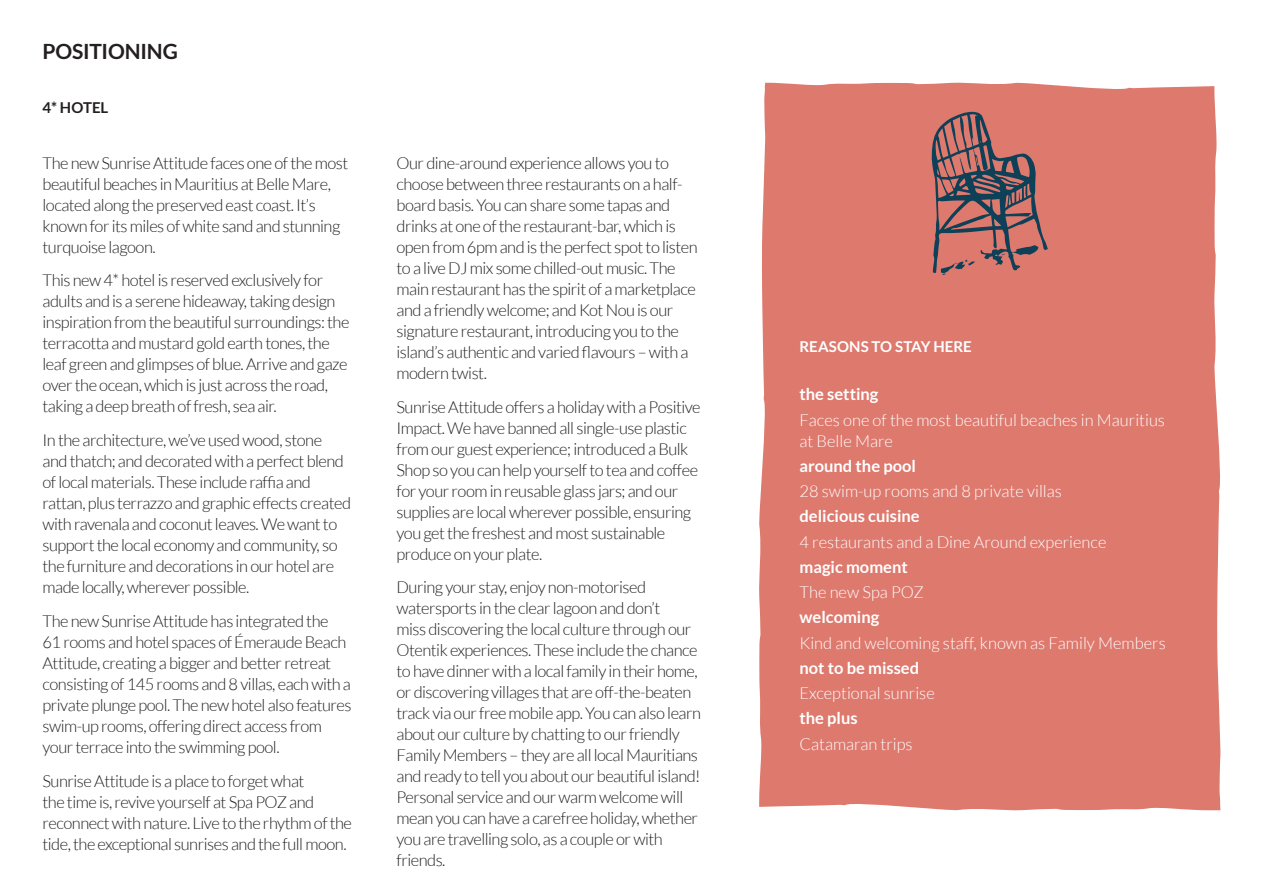
<style>
.page{position:relative;width:1263px;height:893px;background:#fff}
.page>*{position:absolute;margin:0;border:0;box-sizing:border-box;transform-origin:0 0}
.t1{font:700 21px "Lato";letter-spacing:-.01em;color:#231f20}
.t2{font:300 16.5px/21px "Lato";letter-spacing:-.03em;color:#231f20}
.t3{font:300 16.5px/21px "Lato";color:#fff}
.t4{font:700 16.5px "Lato";color:#fff}
.t5{font:700 15px "Lato";letter-spacing:.005em;color:#fff}
.t6{font:700 15px "Lato";color:#231f20}
</style>
<div class="page">
<div style="left:759px;top:82px;width:462px;height:729px;background:#de796e"></div>
<svg style="left:931px;top:111px;width:117px;height:165px;background:#a06867"></svg>
<p class="t1" style="left:43px;top:40px;width:137px">POSITIONING</p>
<p class="t6" style="left:43px;top:99px;width:67px">4* HOTEL</p>
<p class="t2" style="left:43px;top:152px;width:307px">The new Sunrise Attitude faces one of the most beautiful beaches in Mauritius at Belle Mare, located along the preserved east coast. It’s known for its miles of white sand and stunning turquoise lagoon.</p>
<p class="t2" style="left:43px;top:270px;width:308px">This new 4* hotel is reserved exclusively for adults and is a serene hideaway, taking design inspiration from the beautiful surroundings: the terracotta and mustard gold earth tones, the leaf green and glimpses of blue. Arrive and gaze over the ocean, which is just across the road, taking a deep breath of fresh, sea air.</p>
<p class="t2" style="left:43px;top:430px;width:310px">In the architecture, we’ve used wood, stone and thatch; and decorated with a perfect blend of local materials. These include raffia and rattan, plus terrazzo and graphic effects created with ravenala and coconut leaves. We want to support the local economy and community, so the furniture and decorations in our hotel are made locally, wherever possible.</p>
<p class="t2" style="left:43px;top:611px;width:311px">The new Sunrise Attitude has integrated the<br>61 rooms and hotel spaces of Émeraude Beach Attitude, creating a bigger and better retreat consisting of 145 rooms and 8 villas, each with a private plunge pool. The new hotel also features swim-up rooms, offering direct access from your terrace into the swimming pool.</p>
<p class="t2" style="left:43px;top:770px;width:311px">Sunrise Attitude is a place to forget what<br>the time is, revive yourself at Spa POZ and reconnect with nature. Live to the rhythm of the tide, the exceptional sunrises and the full moon.</p>
<p class="t2" style="left:396px;top:152px;width:303px">Our dine-around experience allows you to choose between three restaurants on a half&shy;board basis. You can share some tapas and drinks at one of the restaurant-bar, which is open from 6pm and is the perfect spot to listen to a live DJ mix some chilled-out music. The main restaurant has the spirit of a marketplace and a friendly welcome; and Kot Nou is our signature restaurant, introducing you to the island’s authentic and varied flavours – with a modern twist.</p>
<p class="t2" style="left:396px;top:396px;width:306px">Sunrise Attitude offers a holiday with a Positive Impact. We have banned all single-use plastic from our guest experience; introduced a Bulk Shop so you can help yourself to tea and coffee for your room in reusable glass jars; and our supplies are local wherever possible, ensuring you get the freshest and most sustainable produce on your plate.</p>
<p class="t2" style="left:396px;top:577px;width:306px">During your stay, enjoy non-motorised watersports in the clear lagoon and don’t<br>miss discovering the local culture through our Otentik experiences. These include the chance to have dinner with a local family in their home, or discovering villages that are off-the-beaten track via our free mobile app. You can also learn about our culture by chatting to our friendly Family Members – they are all local Mauritians and ready to tell you about our beautiful island!<br>Personal service and our warm welcome will mean you can have a carefree holiday, whether you are travelling solo, as a couple or with friends.</p>
<p class="t5" style="left:799px;top:338px;width:174px">REASONS TO STAY HERE</p>
<p class="t4" style="left:799px;top:385px;width:80px">the setting</p>
<p class="t3" style="left:799px;top:409px;width:367px">Faces one of the most beautiful beaches in Mauritius at Belle Mare</p>
<p class="t4" style="left:799px;top:456px;width:118px">around the pool</p>
<p class="t3" style="left:799px;top:481px;width:264px">28 swim-up rooms and 8 private villas</p>
<p class="t4" style="left:799px;top:507px;width:122px">delicious cuisine</p>
<p class="t3" style="left:799px;top:531px;width:308px">4 restaurants and a Dine Around experience</p>
<p class="t4" style="left:799px;top:557px;width:110px">magic moment</p>
<p class="t3" style="left:799px;top:582px;width:126px">The new Spa POZ</p>
<p class="t4" style="left:799px;top:608px;width:81px">welcoming</p>
<p class="t3" style="left:799px;top:632px;width:368px">Kind and welcoming staff, known as Family Members</p>
<p class="t4" style="left:799px;top:658px;width:121px">not to be missed</p>
<p class="t3" style="left:799px;top:683px;width:137px">Exceptional sunrise</p>
<p class="t4" style="left:799px;top:709px;width:60px">the plus</p>
<p class="t3" style="left:799px;top:733px;width:115px">Catamaran trips</p>
</div>
